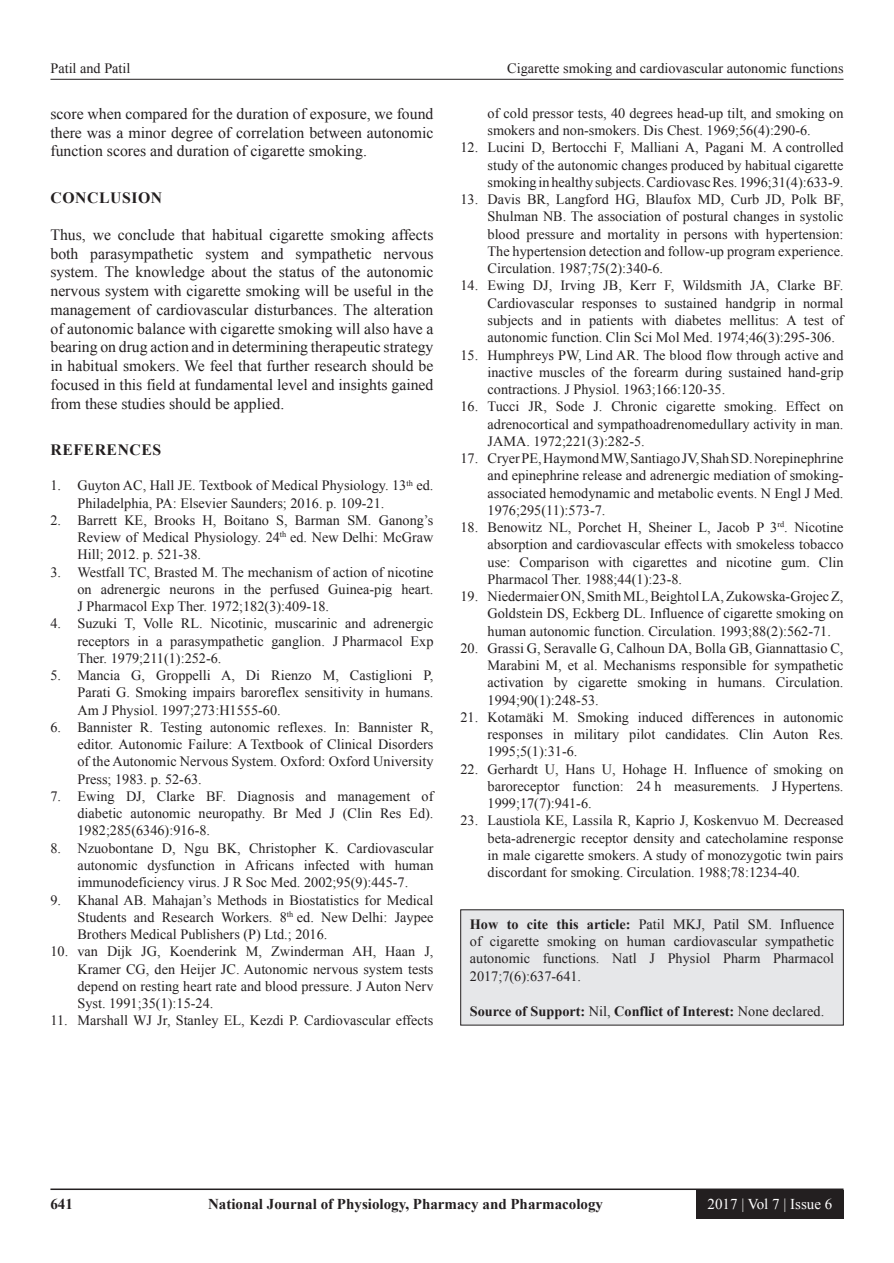
<style>
.page{position:relative;width:894px;height:1263px;background:#fff}
.page>*{position:absolute;margin:0;border:0;box-sizing:border-box;transform-origin:0 0}
.TX{font:15.75px/18.8px "Times New Roman";color:#231f20;text-align:justify}
.t1{font:700 15.75px "Times New Roman";letter-spacing:.035em;color:#231f20}
.t2{font:700 15px "Times New Roman";color:#231f20}
.t3{font:15px "Times New Roman";color:#fff}
.REF{font:14.25px/17.2px "Times New Roman";color:#231f20;text-align:justify}
.HTC{font:14.25px/17.2px "Times New Roman";color:#231f20;text-align:justify}
.HTC-2{font:700 14.25px "Times New Roman";color:#231f20}
.s1{font-weight:700}
.s2{font-weight:400}
</style>
<div class="page">
<hr style="left:50px;top:79px;width:793px;height:1px;background:#231f20">
<hr style="left:50px;top:1188px;width:793px;height:2px;background:#231f20">
<div style="left:696px;top:1190px;width:147px;height:28px;background:#231f20"></div>
<div style="left:460px;top:909px;width:383px;height:116px;background:#e6e7e9"></div>
<p class="REF" style="left:50px;top:59px;width:81px">Patil and Patil</p>
<p class="REF" style="left:507px;top:59px;width:338px">Cigarette smoking and cardiovascular autonomic functions</p>
<p class="TX" style="left:50px;top:104px;width:384px">score when compared for the duration of exposure, we found there was a minor degree of correlation between autonomic function scores and duration of cigarette smoking.</p>
<h1 class="t1" style="left:50px;top:186px;width:113px">CONCLUSION</h1>
<p class="TX" style="left:50px;top:225px;width:384px">Thus, we conclude that habitual cigarette smoking affects both parasympathetic system and sympathetic nervous system. The knowledge about the status of the autonomic nervous system with cigarette smoking will be useful in the management of cardiovascular disturbances. The alteration of autonomic balance with cigarette smoking will also have a bearing on drug action and in determining therapeutic strategy in habitual smokers. We feel that further research should be focused in this field at fundamental level and insights gained from these studies should be applied.</p>
<h1 class="t1" style="left:50px;top:438px;width:112px">REFERENCES</h1>
<p class="REF" style="left:77px;top:476px;width:357px;text-indent:-27px">1. Guyton AC, Hall JE. Textbook of Medical Physiology. 13<sup>th</sup> ed.<br>Philadelphia, PA: Elsevier Saunders; 2016. p. 109-21.</p>
<p class="REF" style="left:77px;top:511px;width:357px;text-indent:-27px">2. Barrett KE, Brooks H, Boitano S, Barman SM. Ganong’s Review of Medical Physiology. 24<sup>th</sup> ed. New Delhi: McGraw Hill; 2012. p. 521-38.</p>
<p class="REF" style="left:77px;top:563px;width:357px;text-indent:-27px">3. Westfall TC, Brasted M. The mechanism of action of nicotine on adrenergic neurons in the perfused Guinea-pig heart.<br>J Pharmacol Exp Ther. 1972;182(3):409-18.</p>
<p class="REF" style="left:77px;top:614px;width:357px;text-indent:-27px">4. Suzuki T, Volle RL. Nicotinic, muscarinic and adrenergic receptors in a parasympathetic ganglion. J Pharmacol Exp Ther. 1979;211(1):252-6.</p>
<p class="REF" style="left:77px;top:666px;width:357px;text-indent:-27px">5. Mancia G, Groppelli A, Di Rienzo M, Castiglioni P, Parati G. Smoking impairs baroreflex sensitivity in humans.<br>Am J Physiol. 1997;273:H1555-60.</p>
<p class="REF" style="left:77px;top:718px;width:357px;text-indent:-27px">6. Bannister R. Testing autonomic reflexes. In: Bannister R, editor. Autonomic Failure: A Textbook of Clinical Disorders of the Autonomic Nervous System. Oxford: Oxford University Press; 1983. p. 52-63.</p>
<p class="REF" style="left:77px;top:787px;width:357px;text-indent:-27px">7. Ewing DJ, Clarke BF. Diagnosis and management of diabetic autonomic neuropathy. Br Med J (Clin Res Ed).<br>1982;285(6346):916-8.</p>
<p class="REF" style="left:77px;top:839px;width:357px;text-indent:-27px">8. Nzuobontane D, Ngu BK, Christopher K. Cardiovascular autonomic dysfunction in Africans infected with human immunodeficiency virus. J R Soc Med. 2002;95(9):445-7.</p>
<p class="REF" style="left:77px;top:890px;width:357px;text-indent:-27px">9. Khanal AB. Mahajan’s Methods in Biostatistics for Medical Students and Research Workers. 8<sup>th</sup> ed. New Delhi: Jaypee Brothers Medical Publishers (P) Ltd.; 2016.</p>
<p class="REF" style="left:77px;top:942px;width:357px;text-indent:-27px">10. van Dijk JG, Koenderink M, Zwinderman AH, Haan J, Kramer CG, den Heijer JC. Autonomic nervous system tests depend on resting heart rate and blood pressure. J Auton Nerv Syst. 1991;35(1):15-24.</p>
<p class="REF" style="left:50px;top:1011px;width:384px">11. Marshall WJ Jr, Stanley EL, Kezdi P. Cardiovascular effects</p>
<p class="REF" style="left:487px;top:104px;width:357px">of cold pressor tests, 40 degrees head-up tilt, and smoking on smokers and non-smokers. Dis Chest. 1969;56(4):290-6.</p>
<p class="REF" style="left:487px;top:139px;width:357px;text-indent:-27px">12. Lucini D, Bertocchi F, Malliani A, Pagani M. A controlled study of the autonomic changes produced by habitual cigarette smoking in healthy subjects. Cardiovasc Res. 1996;31(4):633-9.</p>
<p class="REF" style="left:487px;top:190px;width:357px;text-indent:-27px">13. Davis BR, Langford HG, Blaufox MD, Curb JD, Polk BF, Shulman NB. The association of postural changes in systolic blood pressure and mortality in persons with hypertension:<br>The hypertension detection and follow-up program experience.<br>Circulation. 1987;75(2):340-6.</p>
<p class="REF" style="left:487px;top:277px;width:357px;text-indent:-27px">14. Ewing DJ, Irving JB, Kerr F, Wildsmith JA, Clarke BF.<br>Cardiovascular responses to sustained handgrip in normal subjects and in patients with diabetes mellitus: A test of autonomic function. Clin Sci Mol Med. 1974;46(3):295-306.</p>
<p class="REF" style="left:487px;top:346px;width:357px;text-indent:-27px">15. Humphreys PW, Lind AR. The blood flow through active and inactive muscles of the forearm during sustained hand-grip contractions. J Physiol. 1963;166:120-35.</p>
<p class="REF" style="left:487px;top:397px;width:357px;text-indent:-27px">16. Tucci JR, Sode J. Chronic cigarette smoking. Effect on adrenocortical and sympathoadrenomedullary activity in man.<br>JAMA. 1972;221(3):282-5.</p>
<p class="REF" style="left:487px;top:449px;width:357px;text-indent:-27px">17. Cryer PE, Haymond MW, Santiago JV, Shah SD. Norepinephrine and epinephrine release and adrenergic mediation of smoking&shy;associated hemodynamic and metabolic events. N Engl J Med.<br>1976;295(11):573-7.</p>
<p class="REF" style="left:487px;top:518px;width:357px;text-indent:-27px">18. Benowitz NL, Porchet H, Sheiner L, Jacob P 3<sup>rd</sup>. Nicotine absorption and cardiovascular effects with smokeless tobacco use: Comparison with cigarettes and nicotine gum. Clin Pharmacol Ther. 1988;44(1):23-8.</p>
<p class="REF" style="left:487px;top:587px;width:357px;text-indent:-27px">19. Niedermaier ON, Smith ML, Beightol LA, Zukowska-Grojec Z, Goldstein DS, Eckberg DL. Influence of cigarette smoking on human autonomic function. Circulation. 1993;88(2):562-71.</p>
<p class="REF" style="left:487px;top:639px;width:357px;text-indent:-27px">20. Grassi G, Seravalle G, Calhoun DA, Bolla GB, Giannattasio C, Marabini M, et al. Mechanisms responsible for sympathetic activation by cigarette smoking in humans. Circulation.<br>1994;90(1):248-53.</p>
<p class="REF" style="left:487px;top:708px;width:357px;text-indent:-27px">21. Kotamäki M. Smoking induced differences in autonomic responses in military pilot candidates. Clin Auton Res.<br>1995;5(1):31-6.</p>
<p class="REF" style="left:487px;top:760px;width:357px;text-indent:-27px">22. Gerhardt U, Hans U, Hohage H. Influence of smoking on baroreceptor function: 24 h measurements. J Hypertens.<br>1999;17(7):941-6.</p>
<p class="REF" style="left:487px;top:811px;width:357px;text-indent:-27px">23. Laustiola KE, Lassila R, Kaprio J, Koskenvuo M. Decreased beta-adrenergic receptor density and catecholamine response in male cigarette smokers. A study of monozygotic twin pairs discordant for smoking. Circulation. 1988;78:1234-40.</p>
<p class="HTC" style="left:469px;top:915px;width:365px"><span class="s1">How to cite this article:</span> Patil MKJ, Patil SM. Influence of cigarette smoking on human cardiovascular sympathetic autonomic functions. Natl J Physiol Pharm Pharmacol 2017;7(6):637-641.</p>
<p class="HTC-2" style="left:469px;top:1000px;width:356px">Source of Support: <span class="s2">Nil,</span> Conflict of Interest: <span class="s2">None declared.</span></p>
<p class="t2" style="left:50px;top:1193px;width:24px">641</p>
<p class="t2" style="left:208px;top:1193px;width:396px">National Journal of Physiology, Pharmacy and Pharmacology</p>
<p class="t3" style="left:707px;top:1193px;width:126px">2017 | Vol 7 | Issue 6</p>
</div>
